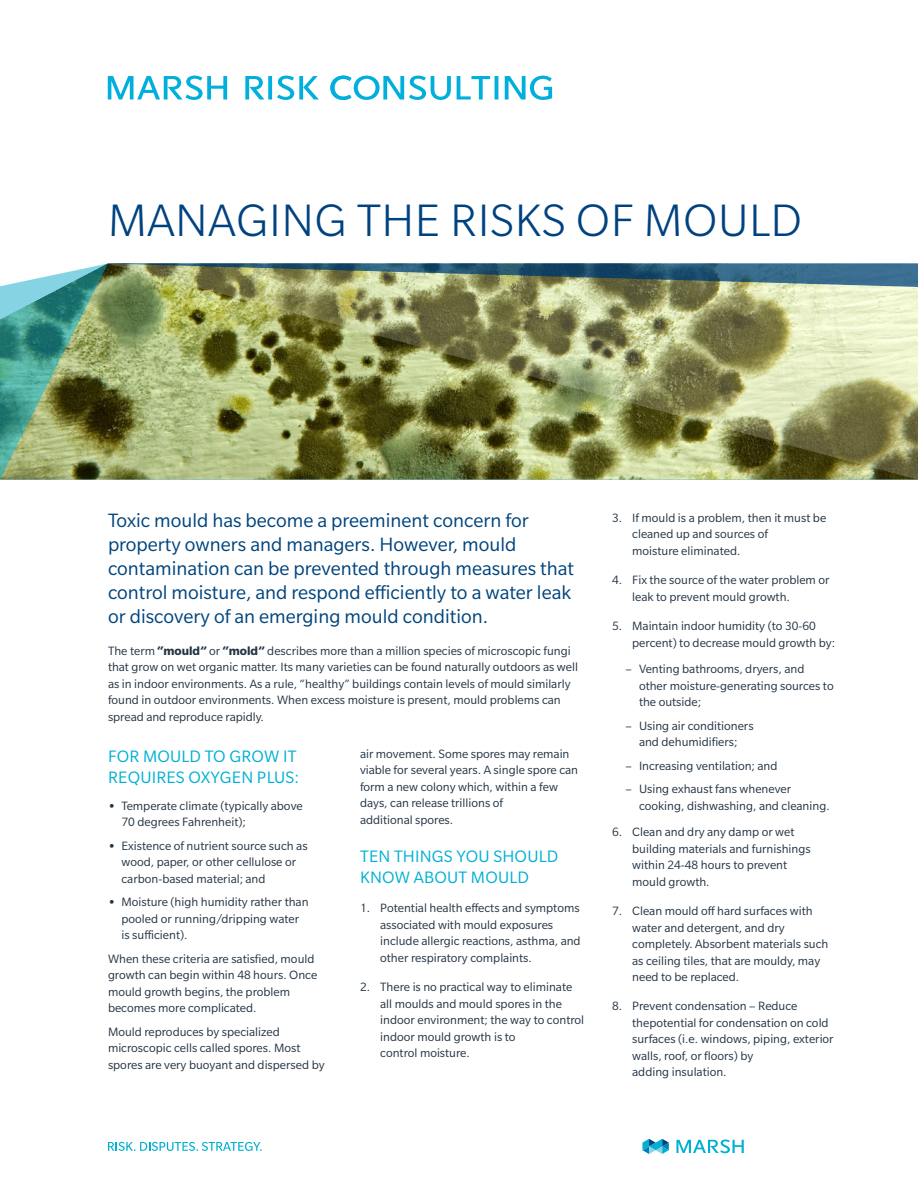
<style>
.page{position:relative;width:918px;height:1188px;background:#fff}
.page>*{position:absolute;margin:0;border:0;box-sizing:border-box;transform-origin:0 0}
.Page_Headline_42_37{font:300 49.5px "Slate Pro";letter-spacing:.01em;color:#004280}
.Body_Intro_Text_14_1{font:21px/24px "Slate Pro";color:#00447c}
.Body_Subhead_12_14{font:18px/21px "Slate Pro";letter-spacing:.01em;color:#00b0d3}
.Body_Text_8_75_11{font:13.2px/16.5px "Slate Pro";color:#243444}
.s1{font-weight:700}
</style>
<div class="page">
<svg style="left:0;top:264px;width:108px;height:216px;background:#709b7b"></svg>
<img style="left:108px;top:264px;width:810px;height:216px">
<svg style="left:108px;top:76px;width:119px;height:24px"></svg>
<svg style="left:245px;top:76px;width:74px;height:24px"></svg>
<svg style="left:457px;top:76px;width:41px;height:24px"></svg>
<svg style="left:505px;top:76px;width:47px;height:24px"></svg>
<svg style="left:330px;top:76px;width:121px;height:24px"></svg>
<svg style="left:108px;top:1142px;width:154px;height:9px"></svg>
<svg style="left:642px;top:1139px;width:27px;height:15px"></svg>
<svg style="left:676px;top:1140px;width:68px;height:13px"></svg>
<p class="Page_Headline_42_37" style="left:108px;top:194px;width:696px">MANAGING THE RISKS OF MOULD</p>
<p class="Body_Intro_Text_14_1" style="left:108px;top:508px;width:468px">Toxic mould has become a preeminent concern for property owners and managers. However, mould contamination can be prevented through measures that control moisture, and respond efficiently to a water leak or discovery of an emerging mould condition.</p>
<p class="Body_Text_8_75_11" style="left:108px;top:642px;width:471px">The term <span class="s1">“mould”</span> or <span class="s1">“mold”</span> describes more than a million species of microscopic fungi that grow on wet organic matter. Its many varieties can be found naturally outdoors as well as in indoor environments. As a rule, “healthy” buildings contain levels of mould similarly found in outdoor environments. When excess moisture is present, mould problems can spread and reproduce rapidly.</p>
<p class="Body_Subhead_12_14" style="left:108px;top:746px;width:193px">FOR MOULD TO GROW IT<br>REQUIRES OXYGEN PLUS:</p>
<p class="Body_Text_8_75_11" style="left:122px;top:797px;width:183px;text-indent:-14px"><span class="s1">•</span> Temperate climate (typically above<br>70 degrees Fahrenheit);</p>
<p class="Body_Text_8_75_11" style="left:122px;top:837px;width:188px;text-indent:-14px"><span class="s1">•</span> Existence of nutrient source such as wood, paper, or other cellulose or carbon-based material; and</p>
<p class="Body_Text_8_75_11" style="left:122px;top:894px;width:189px;text-indent:-14px"><span class="s1">•</span> Moisture (high humidity rather than pooled or running/dripping water is sufficient).</p>
<p class="Body_Text_8_75_11" style="left:108px;top:950px;width:211px">When these criteria are satisfied, mould growth can begin within 48 hours. Once mould growth begins, the problem becomes more complicated.</p>
<p class="Body_Text_8_75_11" style="left:108px;top:1023px;width:218px">Mould reproduces by specialized microscopic cells called spores. Most spores are very buoyant and dispersed by</p>
<p class="Body_Text_8_75_11" style="left:360px;top:745px;width:220px">air movement. Some spores may remain viable for several years. A single spore can form a new colony which, within a few days, can release trillions of<br>additional spores.</p>
<p class="Body_Subhead_12_14" style="left:360px;top:845px;width:200px">TEN THINGS YOU SHOULD<br>KNOW ABOUT MOULD</p>
<p class="Body_Text_8_75_11" style="left:380px;top:900px;width:202px;text-indent:-20px">1. Potential health effects and symptoms associated with mould exposures include allergic reactions, asthma, and other respiratory complaints.</p>
<p class="Body_Text_8_75_11" style="left:380px;top:979px;width:205px;text-indent:-20px">2. There is no practical way to eliminate all moulds and mould spores in the indoor environment; the way to control indoor mould growth is to<br>control moisture.</p>
<p class="Body_Text_8_75_11" style="left:632px;top:509px;width:196px;text-indent:-20px">3. If mould is a problem, then it must be cleaned up and sources of<br>moisture eliminated.</p>
<p class="Body_Text_8_75_11" style="left:632px;top:572px;width:199px;text-indent:-20px">4. Fix the source of the water problem or leak to prevent mould growth.</p>
<p class="Body_Text_8_75_11" style="left:632px;top:618px;width:204px;text-indent:-20px">5. Maintain indoor humidity (to 30‑60 percent) to decrease mould growth by:</p>
<p class="Body_Text_8_75_11" style="left:639px;top:661px;width:196px;text-indent:-14px">– Venting bathrooms, dryers, and other moisture-generating sources to the outside;</p>
<p class="Body_Text_8_75_11" style="left:626px;top:717px;width:130px;text-align:center">– Using air conditioners and dehumidifiers;</p>
<p class="Body_Text_8_75_11" style="left:626px;top:757px;width:153px">– Increasing ventilation; and</p>
<p class="Body_Text_8_75_11" style="left:639px;top:781px;width:192px;text-indent:-14px">– Using exhaust fans whenever cooking, dishwashing, and cleaning.</p>
<p class="Body_Text_8_75_11" style="left:632px;top:824px;width:180px;text-indent:-20px">6. Clean and dry any damp or wet building materials and furnishings within 24-48 hours to prevent mould growth.</p>
<p class="Body_Text_8_75_11" style="left:632px;top:903px;width:198px;text-indent:-20px">7. Clean mould off hard surfaces with water and detergent, and dry completely. Absorbent materials such as ceiling tiles, that are mouldy, may need to be replaced.</p>
<p class="Body_Text_8_75_11" style="left:632px;top:998px;width:203px;text-indent:-20px">8. Prevent condensation – Reduce thepotential for condensation on cold surfaces (i.e. windows, piping, exterior walls, roof, or floors) by<br>adding insulation.</p>
</div>
